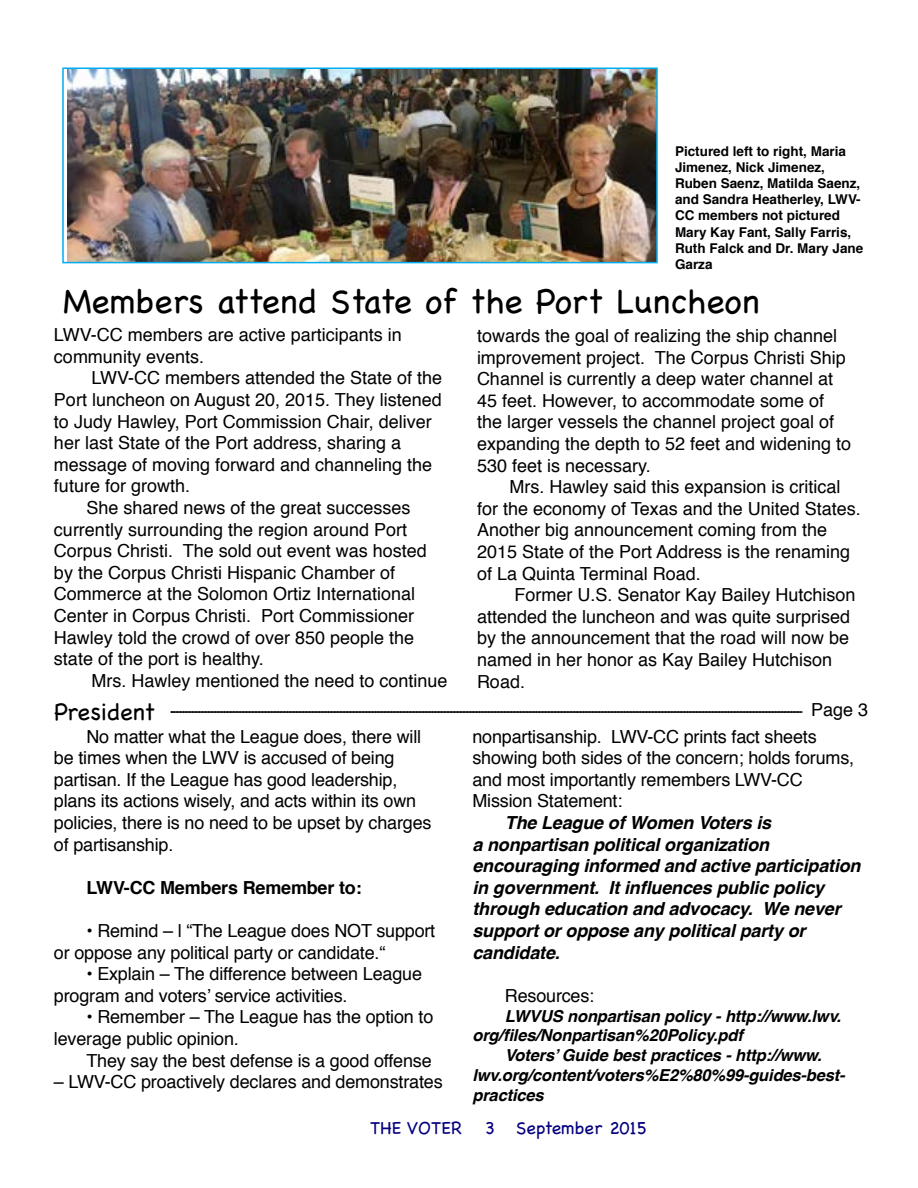
<style>
.page{position:relative;width:918px;height:1188px;background:#fff}
.page>*{position:absolute;margin:0;border:0;box-sizing:border-box;transform-origin:0 0}
.t1{font:34.5px "Chalkboard";color:#000}
.t2{font:24px "Chalkboard";color:#000}
.t3{font:18px/21.6px "Helvetica";color:#000}
.t4{font:italic 700 18px/21.6px "Helvetica";letter-spacing:-.01em;color:#000}
.t5{font:700 18px "Helvetica";letter-spacing:-.01em;color:#000}
.t6{font:18px "Chalkboard";color:#05007e}
.t7{font:italic 700 16.5px/19.8px "Helvetica";letter-spacing:-.01em;color:#000}
.t8{font:700 13.5px/16.2px "Helvetica";color:#000}
</style>
<div class="page">
<img style="left:68px;top:71px;width:587px;height:189px">
<div style="left:62px;top:68px;width:596px;height:195px;border:2px solid #00aeef"></div>
<svg style="left:171px;top:711px;width:631px;height:2px"></svg>
<p class="t8" style="left:675px;top:143px;width:190px">Pictured left to right, Maria<br>Jimenez, Nick Jimenez,<br>Ruben Saenz, Matilda Saenz, and Sandra Heatherley, LWV-<br>CC members not pictured<br>Mary Kay Fant, Sally Farris,<br>Ruth Falck and Dr. Mary Jane<br>Garza</p>
<h1 class="t1" style="left:63px;top:281px;width:698px">Members attend State of the Port Luncheon</h1>
<p class="t3" style="left:54px;top:325px;width:349px">LWV-CC members are active participants in community events.</p>
<p class="t3" style="left:91px;top:368px;width:352px">LWV-CC members attended the State of the</p>
<p class="t3" style="left:54px;top:389px;width:389px">Port luncheon on August 20, 2015. They listened</p>
<p class="t3" style="left:54px;top:411px;width:379px">to Judy Hawley, Port Commission Chair, deliver</p>
<p class="t3" style="left:54px;top:433px;width:349px">her last State of the Port address, sharing a</p>
<p class="t3" style="left:54px;top:454px;width:380px">message of moving forward and channeling the</p>
<p class="t3" style="left:54px;top:476px;width:138px">future for growth.</p>
<p class="t3" style="left:86px;top:497px;width:326px">She shared news of the great successes</p>
<p class="t3" style="left:54px;top:519px;width:355px">currently surrounding the region around Port</p>
<p class="t3" style="left:54px;top:541px;width:374px">Corpus Christi. The sold out event was hosted</p>
<p class="t3" style="left:54px;top:562px;width:343px">by the Corpus Christi Hispanic Chamber of</p>
<p class="t3" style="left:54px;top:584px;width:363px">Commerce at the Solomon Ortiz International</p>
<p class="t3" style="left:54px;top:605px;width:362px">Center in Corpus Christi. Port Commissioner</p>
<p class="t3" style="left:54px;top:627px;width:362px">Hawley told the crowd of over 850 people the</p>
<p class="t3" style="left:54px;top:649px;width:211px">state of the port is healthy.</p>
<p class="t3" style="left:91px;top:670px;width:358px">Mrs. Hawley mentioned the need to continue</p>
<p class="t3" style="left:54px;top:726px;width:379px;text-indent:32px">No matter what the League does, there will be times when the LWV is accused of being partisan. If the League has good leadership, plans its actions wisely, and acts within its own policies, there is no need to be upset by charges of partisanship.</p>
<p class="t5" style="left:86px;top:873px;width:277px">LWV-CC Members Remember to:</p>
<p class="t3" style="left:54px;top:920px;width:383px;text-indent:32px">• Remind – l “The League does NOT support or oppose any political party or candidate.“</p>
<p class="t3" style="left:54px;top:964px;width:370px;text-indent:32px">• Explain – The difference between League program and voters’ service activities.</p>
<p class="t3" style="left:54px;top:1007px;width:381px;text-indent:32px">• Remember – The League has the option to leverage public opinion.</p>
<p class="t3" style="left:86px;top:1050px;width:347px">They say the best defense is a good offense</p>
<p class="t3" style="left:54px;top:1072px;width:390px">– LWV-CC proactively declares and demonstrates</p>
<p class="t3" style="left:477px;top:325px;width:376px">towards the goal of realizing the ship channel improvement project. The Corpus Christi Ship Channel is currently a deep water channel at 45 feet. However, to accommodate some of the larger vessels the channel project goal of expanding the depth to 52 feet and widening to 530 feet is necessary.</p>
<p class="t3" style="left:477px;top:477px;width:385px;text-indent:32px">Mrs. Hawley said this expansion is critical for the economy of Texas and the United States.<br>Another big announcement coming from the 2015 State of the Port Address is the renaming of La Quinta Terminal Road.</p>
<p class="t3" style="left:477px;top:585px;width:380px;text-indent:37px">Former U.S. Senator Kay Bailey Hutchison attended the luncheon and was quite surprised by the announcement that the road will now be named in her honor as Kay Bailey Hutchison Road.</p>
<h2 class="t2" style="left:54px;top:697px;width:103px">President</h2>
<p class="t3" style="left:811px;top:699px;width:59px">Page 3</p>
<p class="t3" style="left:472px;top:726px;width:383px">nonpartisanship. LWV-CC prints fact sheets showing both sides of the concern; holds forums, and most importantly remembers LWV-CC Mission Statement:</p>
<p class="t4" style="left:472px;top:812px;width:390px;text-indent:32px">The League of Women Voters is<br>a nonpartisan political organization encouraging informed and active participation in government. It influences public policy through education and advocacy. We never support or oppose any political party or candidate.</p>
<p class="t3" style="left:505px;top:985px;width:91px">Resources:</p>
<p class="t7" style="left:472px;top:1006px;width:370px;text-indent:32px">LWVUS nonpartisan policy - http://www.lwv. org/files/Nonpartisan%20Policy.pdf</p>
<p class="t7" style="left:472px;top:1045px;width:374px;text-indent:32px">Voters’ Guide best practices - http://www. lwv.org/content/voters%E2%80%99-guides-best&shy;practices</p>
<p class="t6" style="left:370px;top:1117px;width:94px">THE VOTER</p>
<p class="t6" style="left:485px;top:1117px;width:163px">3 September 2015</p>
</div>
